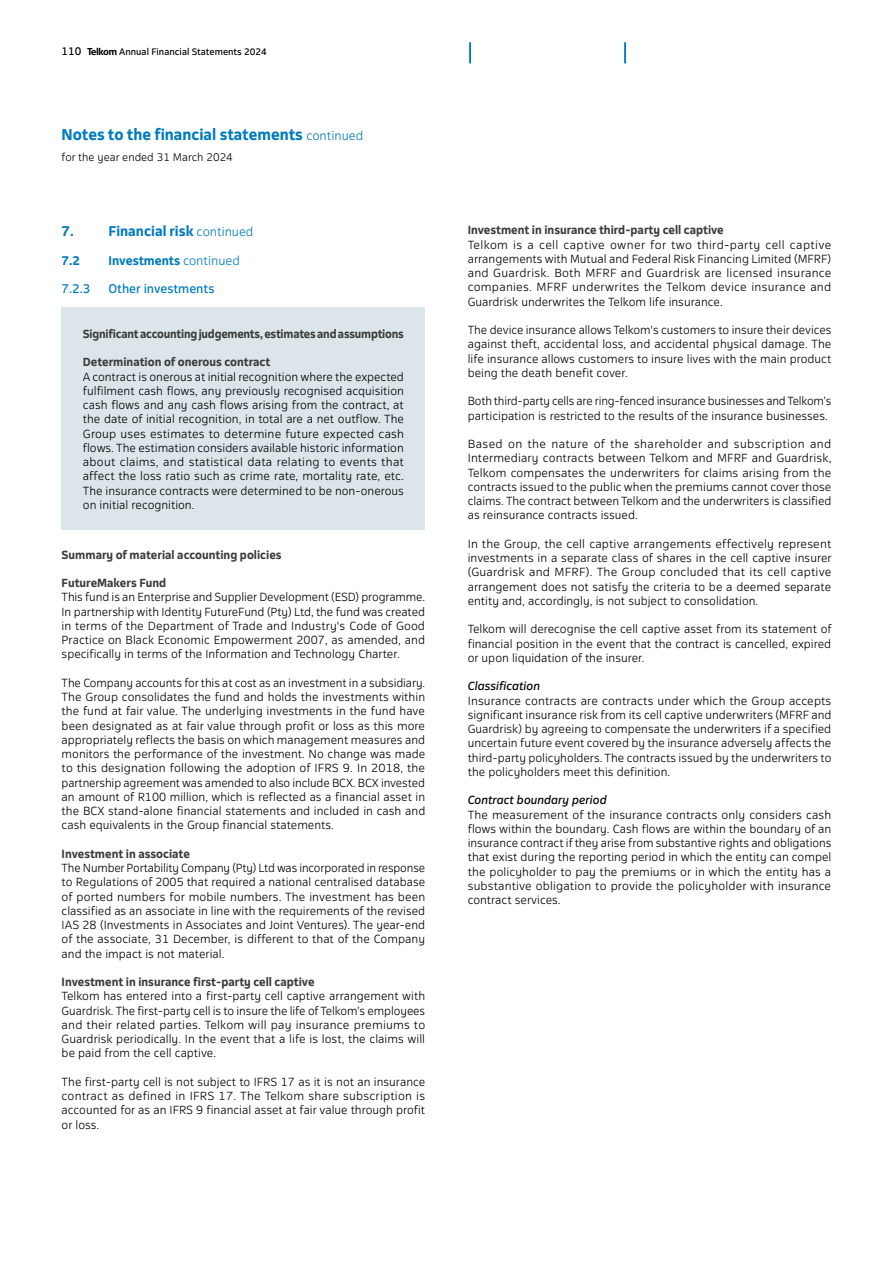
<style>
.page{position:relative;width:893px;height:1263px;background:#fff}
.page>*{position:absolute;margin:0;border:0;box-sizing:border-box;transform-origin:0 0}
.t1{font:700 15px "Telkom 123";color:#007bbe}
._24___Notes_L1_AFS{font:700 13.5px "Telkom 123";color:#007bbe}
._24___Notes_L2_AFS{font:700 12px "Telkom 123";color:#007bbe}
._24___Notes_L3_L4_AFS{font:12px "Telkom 123";color:#007bbe}
.Body_Copy__23{font:300 11.25px/14.2px "Telkom 123";color:#000;text-align:justify}
.Body_Copy_Bold__23{font:700 11.25px "Telkom 123";color:#3c3c3b}
.Body_Copy_Regular_Italic_header{font:italic 11.25px "Telkom 123";color:#000}
.t2{font:300 10.5px "Telkom 123";color:#000}
.t3{font:9px "Telkom 123";color:#000}
.s1{font-size:10.5px}
.s2{font-weight:700}
.s3{font-weight:300;font-size:12px}
.s4{font-weight:300}
</style>
<div class="page">
<hr style="left:469px;top:43px;width:2px;height:20px;background:#007bbe">
<hr style="left:624px;top:43px;width:2px;height:20px;background:#007bbe">
<div style="left:62px;top:308px;width:363px;height:222px;background:#dce6ea"></div>
<p class="t3" style="left:62px;top:46px;width:207px"><span class="s1">110</span> <span class="s2">Telkom</span> Annual Financial Statements 2024</p>
<h1 class="t1" style="left:62px;top:124px;width:303px">Notes to the financial statements <span class="s3">continued</span></h1>
<p class="t2" style="left:62px;top:150px;width:173px">for the year ended 31 March 2024</p>
<p class="_24___Notes_L1_AFS" style="left:62px;top:222px;width:14px">7.</p>
<p class="_24___Notes_L1_AFS" style="left:108px;top:222px;width:147px">Financial risk <span class="s3">continued</span></p>
<p class="_24___Notes_L2_AFS" style="left:62px;top:252px;width:20px">7.2</p>
<p class="_24___Notes_L2_AFS" style="left:108px;top:252px;width:133px">Investments <span class="s4">continued</span></p>
<p class="_24___Notes_L3_L4_AFS" style="left:62px;top:281px;width:30px">7.2.3</p>
<p class="_24___Notes_L3_L4_AFS" style="left:108px;top:281px;width:107px">Other investments</p>
<p class="Body_Copy_Bold__23" style="left:83px;top:326px;width:322px">Significant accounting judgements, estimates and assumptions</p>
<p class="Body_Copy_Bold__23" style="left:83px;top:355px;width:189px">Determination of onerous contract</p>
<p class="Body_Copy__23" style="left:83px;top:369px;width:323px">A contract is onerous at initial recognition where the expected fulfilment cash flows, any previously recognised acquisition cash flows and any cash flows arising from the contract, at the date of initial recognition, in total are a net outflow. The Group uses estimates to determine future expected cash flows. The estimation considers available historic information about claims, and statistical data relating to events that affect the loss ratio such as crime rate, mortality rate, etc.<br>The insurance contracts were determined to be non-onerous on initial recognition.</p>
<p class="Body_Copy_Bold__23" style="left:62px;top:547px;width:221px">Summary of material accounting policies</p>
<p class="Body_Copy_Bold__23" style="left:62px;top:576px;width:106px">FutureMakers Fund</p>
<p class="Body_Copy__23" style="left:62px;top:590px;width:365px">This fund is an Enterprise and Supplier Development (ESD) programme.<br>In partnership with Identity FutureFund (Pty) Ltd, the fund was created in terms of the Department of Trade and Industry's Code of Good Practice on Black Economic Empowerment 2007, as amended, and specifically in terms of the Information and Technology Charter.</p>
<p class="Body_Copy__23" style="left:62px;top:675px;width:365px">The Company accounts for this at cost as an investment in a subsidiary.<br>The Group consolidates the fund and holds the investments within the fund at fair value. The underlying investments in the fund have been designated as at fair value through profit or loss as this more appropriately reflects the basis on which management measures and monitors the performance of the investment. No change was made to this designation following the adoption of IFRS 9. In 2018, the partnership agreement was amended to also include BCX. BCX invested an amount of R100 million, which is reflected as a financial asset in the BCX stand-alone financial statements and included in cash and cash equivalents in the Group financial statements.</p>
<p class="Body_Copy_Bold__23" style="left:62px;top:846px;width:130px">Investment in associate</p>
<p class="Body_Copy__23" style="left:62px;top:860px;width:365px">The Number Portability Company (Pty) Ltd was incorporated in response to Regulations of 2005 that required a national centralised database of ported numbers for mobile numbers. The investment has been classified as an associate in line with the requirements of the revised IAS 28 (Investments in Associates and Joint Ventures). The year-end of the associate, 31 December, is different to that of the Company and the impact is not material.</p>
<p class="Body_Copy_Bold__23" style="left:62px;top:975px;width:254px">Investment in insurance first-party cell captive</p>
<p class="Body_Copy__23" style="left:62px;top:989px;width:365px">Telkom has entered into a first-party cell captive arrangement with Guardrisk. The first-party cell is to insure the life of Telkom’s employees and their related parties. Telkom will pay insurance premiums to Guardrisk periodically. In the event that a life is lost, the claims will be paid from the cell captive.</p>
<p class="Body_Copy__23" style="left:62px;top:1074px;width:365px">The first-party cell is not subject to IFRS 17 as it is not an insurance contract as defined in IFRS 17. The Telkom share subscription is accounted for as an IFRS 9 financial asset at fair value through profit or loss.</p>
<p class="Body_Copy_Bold__23" style="left:468px;top:223px;width:258px">Investment in insurance third-party cell captive</p>
<p class="Body_Copy__23" style="left:468px;top:237px;width:365px">Telkom is a cell captive owner for two third-party cell captive arrangements with Mutual and Federal Risk Financing Limited (MFRF) and Guardrisk. Both MFRF and Guardrisk are licensed insurance companies. MFRF underwrites the Telkom device insurance and Guardrisk underwrites the Telkom life insurance.</p>
<p class="Body_Copy__23" style="left:468px;top:322px;width:365px">The device insurance allows Telkom's customers to insure their devices against theft, accidental loss, and accidental physical damage. The life insurance allows customers to insure lives with the main product being the death benefit cover.</p>
<p class="Body_Copy__23" style="left:468px;top:394px;width:365px">Both third-party cells are ring-fenced insurance businesses and Telkom’s participation is restricted to the results of the insurance businesses.</p>
<p class="Body_Copy__23" style="left:468px;top:436px;width:365px">Based on the nature of the shareholder and subscription and Intermediary contracts between Telkom and MFRF and Guardrisk, Telkom compensates the underwriters for claims arising from the contracts issued to the public when the premiums cannot cover those claims. The contract between Telkom and the underwriters is classified as reinsurance contracts issued.</p>
<p class="Body_Copy__23" style="left:468px;top:536px;width:366px">In the Group, the cell captive arrangements effectively represent investments in a separate class of shares in the cell captive insurer (Guardrisk and MFRF). The Group concluded that its cell captive arrangement does not satisfy the criteria to be a deemed separate entity and, accordingly, is not subject to consolidation.</p>
<p class="Body_Copy__23" style="left:468px;top:622px;width:365px">Telkom will derecognise the cell captive asset from its statement of financial position in the event that the contract is cancelled, expired or upon liquidation of the insurer.</p>
<p class="Body_Copy_Regular_Italic_header" style="left:468px;top:679px;width:74px">Classification</p>
<p class="Body_Copy__23" style="left:468px;top:693px;width:365px">Insurance contracts are contracts under which the Group accepts significant insurance risk from its cell captive underwriters (MFRF and Guardrisk) by agreeing to compensate the underwriters if a specified uncertain future event covered by the insurance adversely affects the third-party policyholders. The contracts issued by the underwriters to the policyholders meet this definition.</p>
<p class="Body_Copy_Regular_Italic_header" style="left:468px;top:793px;width:141px">Contract boundary period</p>
<p class="Body_Copy__23" style="left:468px;top:807px;width:365px">The measurement of the insurance contracts only considers cash flows within the boundary. Cash flows are within the boundary of an insurance contract if they arise from substantive rights and obligations that exist during the reporting period in which the entity can compel the policyholder to pay the premiums or in which the entity has a substantive obligation to provide the policyholder with insurance contract services.</p>
</div>
